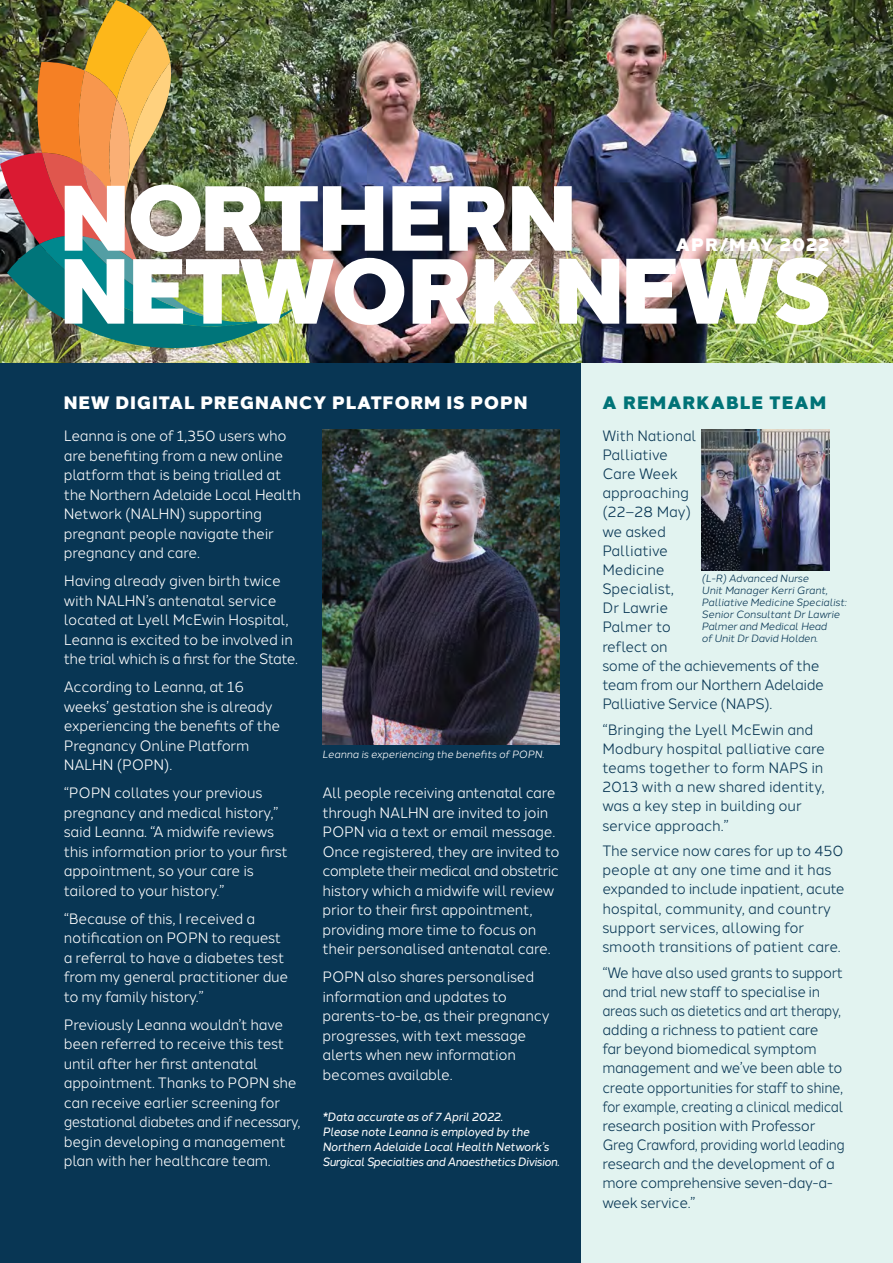
<style>
.page{position:relative;width:893px;height:1263px;background:#083654}
.page>*{position:absolute;margin:0;border:0;box-sizing:border-box;transform-origin:0 0}
.t1{font:900 92.1px/72.9px "Halcom";letter-spacing:-.03em;color:#fff}
.t2{font:900 18px "Halcom";letter-spacing:.04em;color:#fff}
.t3{font:900 18px "Halcom";letter-spacing:.06em;color:#007377}
.t4{font:15px/19.5px "Halcom";letter-spacing:-.02em;color:#fff;scale:.96 1}
.t5{font:15px/19.2px "Halcom";letter-spacing:-.03em;color:#083654;scale:.94 1}
.t6{font:15px/19.2px "Halcom";letter-spacing:-.01em;color:#083654;scale:.96 1}
.t7{font:italic 12px/15px "Halcom";letter-spacing:-.035em;color:#fff;scale:.96 1}
.t8{font:italic 10.5px/12px "Halcom";letter-spacing:-.025em;color:#083654}
.t9{font:italic 10.5px "Halcom";letter-spacing:-.02em;color:#fff}
.s1{font-size:92.7px}
</style>
<div class="page">
<div style="left:581px;top:362px;width:312px;height:901px;background:#e2f3f0"></div>
<img style="left:323px;top:429px;width:237px;height:315px">
<img style="left:702px;top:429px;width:127px;height:141px">
<img style="left:0;top:0;width:893px;height:362px">
<img style="left:0;top:0;width:309px;height:347px">
<h1 class="t1" style="left:59px;top:177px;width:774px"><span class="s1">NO</span>RTHERN<br>NETWORK <span class="s1">NEWS</span></h1>
<p class="t2" style="left:676px;top:230px;width:155px">APR/MAY 2022</p>
<p class="t2" style="left:64px;top:388px;width:465px">NEW DIGITAL PREGNANCY PLATFORM IS POPN</p>
<p class="t4" style="left:64px;top:425px;width:249px">Leanna is one of 1,350 users who are benefiting from a new online platform that is being trialled at the Northern Adelaide Local Health<br>Network (NALHN) supporting pregnant people navigate their pregnancy and care.</p>
<p class="t4" style="left:64px;top:570px;width:245px">Having already given birth twice with NALHN’s antenatal service located at Lyell McEwin Hospital, Leanna is excited to be involved in the trial which is a first for the State.</p>
<p class="t4" style="left:64px;top:676px;width:227px">According to Leanna, at 16 weeks’ gestation she is already experiencing the benefits of the<br>Pregnancy Online Platform<br>NALHN (POPN).</p>
<p class="t4" style="left:64px;top:782px;width:235px">“POPN collates your previous pregnancy and medical history,” said Leanna. “A midwife reviews this information prior to your first appointment, so your care is tailored to your history.”</p>
<p class="t4" style="left:64px;top:907px;width:235px">“Because of this, I received a notification on POPN to request a referral to have a diabetes test from my general practitioner due to my family history.”</p>
<p class="t4" style="left:64px;top:1013px;width:248px">Previously Leanna wouldn’t have been referred to receive this test until after her first antenatal appointment. Thanks to POPN she can receive earlier screening for gestational diabetes and if necessary, begin developing a management plan with her healthcare team.</p>
<p class="t9" style="left:322px;top:746px;width:223px">Leanna is experiencing the benefits of POPN.</p>
<p class="t4" style="left:322px;top:782px;width:249px">All people receiving antenatal care through NALHN are invited to join POPN via a text or email message.<br>Once registered, they are invited to complete their medical and obstetric history which a midwife will review prior to their first appointment, providing more time to focus on their personalised antenatal care.</p>
<p class="t4" style="left:322px;top:966px;width:238px">POPN also shares personalised information and updates to parents-to-be, as their pregnancy progresses, with text message alerts when new information becomes available.</p>
<p class="t7" style="left:322px;top:1108px;width:248px">*Data accurate as of 7 April 2022.<br>Please note Leanna is employed by the Northern Adelaide Local Health Network’s Surgical Specialties and Anaesthetics Division.</p>
<p class="t3" style="left:602px;top:388px;width:225px">A REMARKABLE TEAM</p>
<p class="t5" style="left:602px;top:424px;width:237px">With National<br>Palliative<br>Care Week<br>approaching<br>(22–28 May)<br>we asked<br>Palliative<br>Medicine<br>Specialist,<br>Dr Lawrie<br>Palmer to<br>reflect on<br>some of the achievements of the team from our Northern Adelaide<br>Palliative Service (NAPS).</p>
<p class="t6" style="left:602px;top:718px;width:233px">“Bringing the Lyell McEwin and<br>Modbury hospital palliative care teams together to form NAPS in<br>2013 with a new shared identity, was a key step in building our service approach.”</p>
<p class="t6" style="left:602px;top:840px;width:254px">The service now cares for up to 450 people at any one time and it has expanded to include inpatient, acute hospital, community, and country support services, allowing for smooth transitions of patient care.</p>
<p class="t5" style="left:602px;top:961px;width:259px">“We have also used grants to support and trial new staff to specialise in areas such as dietetics and art therapy, adding a richness to patient care<br>far beyond biomedical symptom management and we’ve been able to create opportunities for staff to shine, for example, creating a clinical medical research position with Professor Greg Crawford, providing world leading research and the development of a more comprehensive seven-day-a&shy;week service.”</p>
<p class="t8" style="left:702px;top:572px;width:146px">(L-R) Advanced Nurse<br>Unit Manager Kerri Grant,<br>Palliative Medicine Specialist:<br>Senior Consultant Dr Lawrie<br>Palmer and Medical Head<br>of Unit Dr David Holden.</p>
</div>
